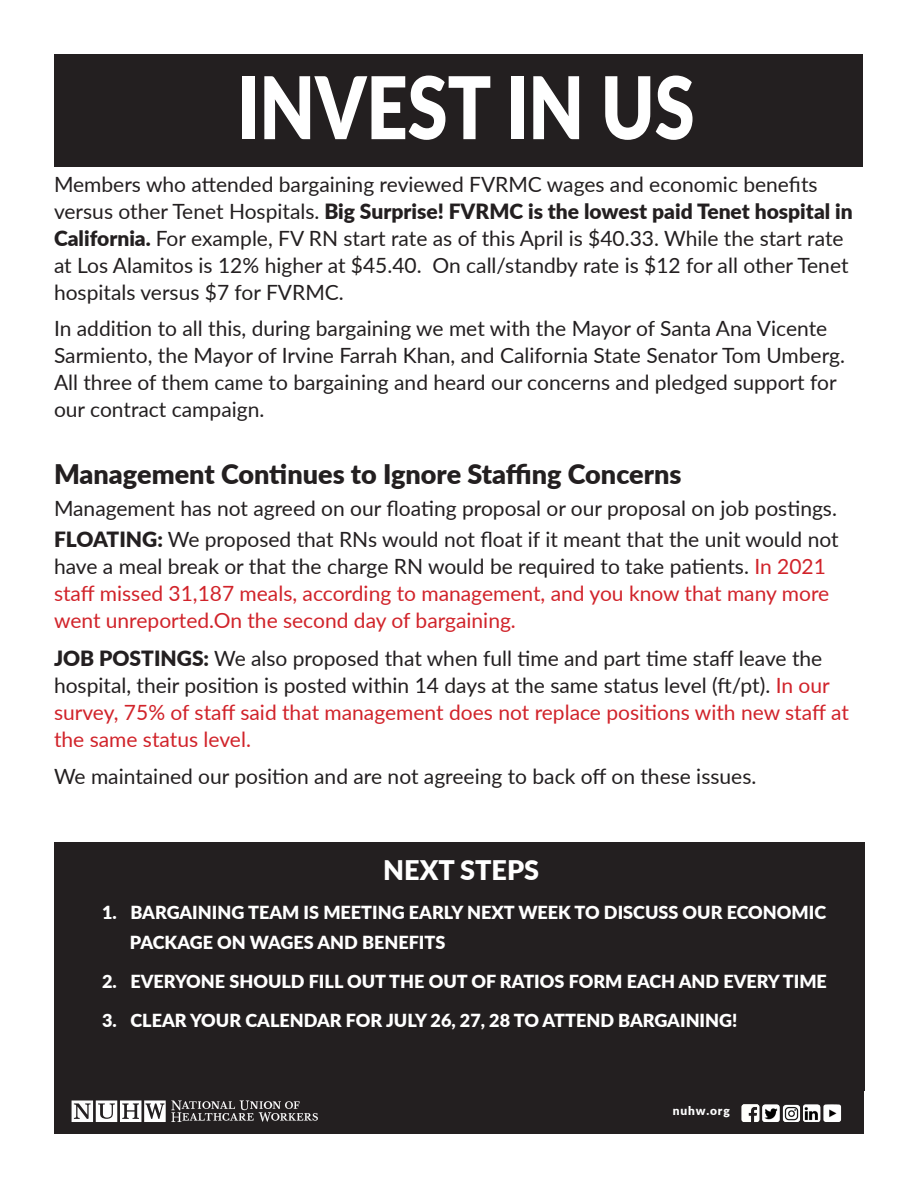
<style>
.page{position:relative;width:918px;height:1188px;background:#fff}
.page>*{position:absolute;margin:0;border:0;box-sizing:border-box;transform-origin:0 0}
.t1{font:900 86.4px "Lato";color:#fff;scale:.83 1}
.t2{font:900 27px "Lato";color:#231f20}
.t3{font:900 27px "Lato";color:#fff}
.t4{font:21px/27px "Lato";color:#231f20}
.t5{font:900 18px/30px "Lato";color:#fff}
.t6{font:900 12px "Lato";letter-spacing:.075em;color:#fff}
.s1{font-weight:900}
.s2{color:#d1232a}
</style>
<div class="page">
<div style="left:54px;top:842px;width:810px;height:248px;background:#231f20"></div>
<div style="left:55px;top:1090px;width:809px;height:44px;background:#231f20"></div>
<svg style="left:72px;top:1101px;width:246px;height:21px"></svg>
<img style="left:742px;top:1104px;width:17px;height:18px">
<img style="left:762px;top:1104px;width:18px;height:18px">
<img style="left:783px;top:1104px;width:17px;height:18px">
<img style="left:803px;top:1104px;width:18px;height:18px">
<img style="left:823px;top:1104px;width:18px;height:18px">
<div style="left:54px;top:54px;width:809px;height:112px;background:#231f20"></div>
<p class="t1" style="left:237px;top:43px;width:553px">INVEST IN US</p>
<p class="t4" style="left:54px;top:169px;width:800px">Members who attended bargaining reviewed FVRMC wages and economic benefits versus other Tenet Hospitals. <span class="s1">Big Surprise! FVRMC is the lowest paid Tenet hospital in California.</span> For example, FV RN start rate as of this April is $40.33. While the start rate at Los Alamitos is 12% higher at $45.40. On call/standby rate is $12 for all other Tenet hospitals versus $7 for FVRMC.</p>
<p class="t4" style="left:54px;top:313px;width:793px">In addition to all this, during bargaining we met with the Mayor of Santa Ana Vicente Sarmiento, the Mayor of Irvine Farrah Khan, and California State Senator Tom Umberg.<br>All three of them came to bargaining and heard our concerns and pledged support for our contract campaign.</p>
<p class="t2" style="left:54px;top:454px;width:629px">Management Continues to Ignore Staffing Concerns</p>
<p class="t4" style="left:54px;top:493px;width:785px">Management has not agreed on our floating proposal or our proposal on job postings.</p>
<p class="t4" style="left:54px;top:525px;width:786px"><span class="s1">FLOATING:</span> We proposed that RNs would not float if it meant that the unit would not have a meal break or that the charge RN would be required to take patients. <span class="s2">In 2021 staff missed 31,187 meals, according to management, and you know that many more went unreported.On the second day of bargaining.</span></p>
<p class="t4" style="left:54px;top:643px;width:796px"><span class="s1">JOB POSTINGS:</span> We also proposed that when full time and part time staff leave the hospital, their position is posted within 14 days at the same status level (ft/pt). <span class="s2">In our survey, 75% of staff said that management does not replace positions with new staff at the same status level.</span></p>
<p class="t4" style="left:54px;top:762px;width:704px">We maintained our position and are not agreeing to back off on these issues.</p>
<p class="t3" style="left:383px;top:850px;width:157px">NEXT STEPS</p>
<p class="t5" style="left:130px;top:897px;width:698px;text-indent:-28px">1. BARGAINING TEAM IS MEETING EARLY NEXT WEEK TO DISCUSS OUR ECONOMIC<br>PACKAGE ON WAGES AND BENEFITS</p>
<p class="t5" style="left:102px;top:966px;width:726px">2. EVERYONE SHOULD FILL OUT THE OUT OF RATIOS FORM EACH AND EVERY TIME</p>
<p class="t5" style="left:102px;top:1005px;width:637px">3. CLEAR YOUR CALENDAR FOR JULY 26, 27, 28 TO ATTEND BARGAINING!</p>
<p class="t6" style="left:673px;top:1102px;width:59px">nuhw.org</p>
</div>
